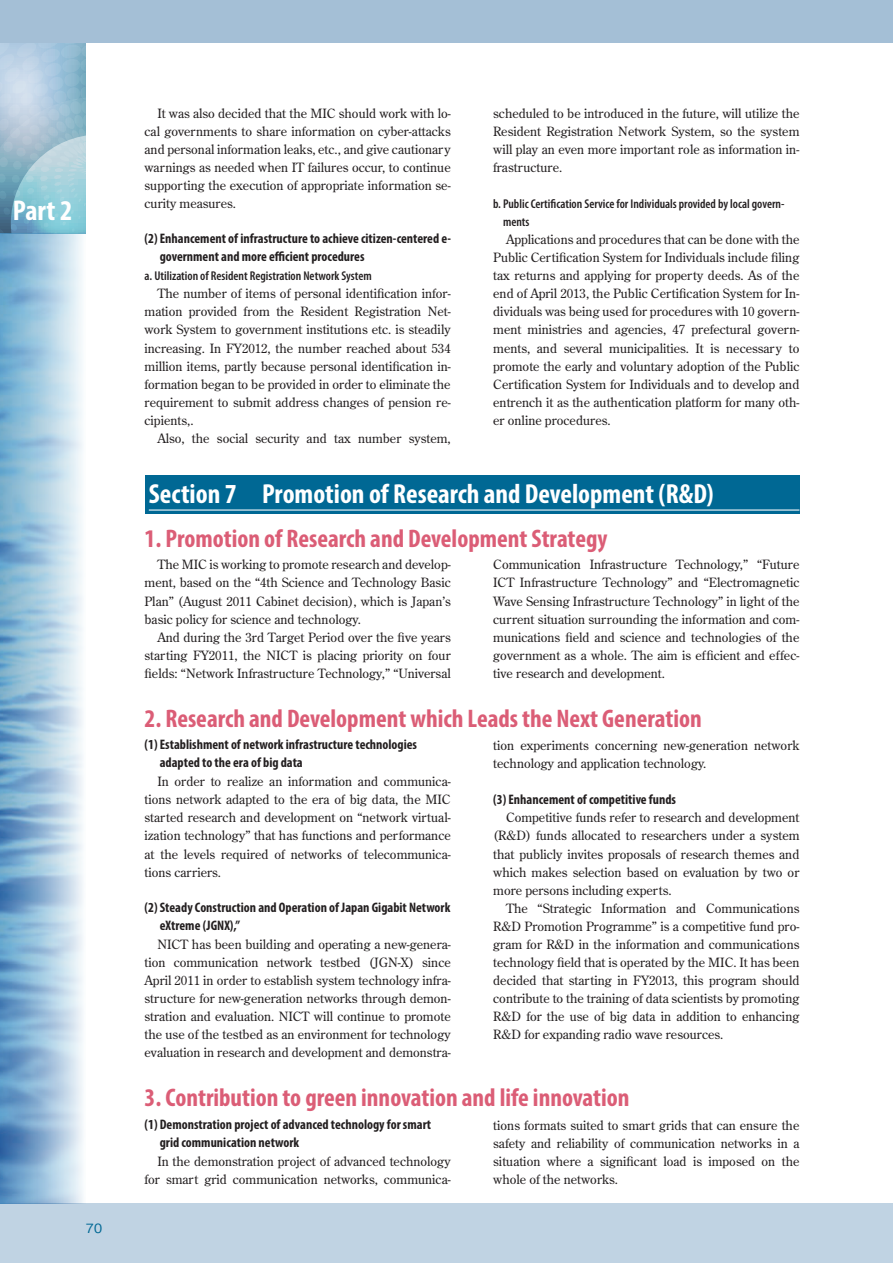
<style>
.page{position:relative;width:893px;height:1263px;background:#fff}
.page>*{position:absolute;margin:0;border:0;box-sizing:border-box;transform-origin:0 0}
.t1{font:700 condensed 28.65px "Myriad Pro";color:#fff}
.t2{font:700 condensed 27.6px "Myriad Pro";color:#fff}
.t3{font:700 condensed 25.5px "Myriad Pro";color:#db5d76}
.t4{font:700 condensed 13.8px/18.1px "Myriad Pro";color:#231f20}
.t5{font:12.75px/18.1px "Century Old Style Std";color:#231f20;text-align:justify}
.t6{font:600 condensed 12.75px "Myriad Pro";color:#231f20}
.t7{font:500 12.75px "Gothic BBB Pr 6";color:#006894}
</style>
<div class="page">
<div style="left:145px;top:476px;width:654px;height:38px;background:#006894"></div>
<hr style="left:149px;top:509px;width:650px;height:2px;background:#fff">
<svg style="left:0;top:43px;width:86px;height:191px;background:#9ec3d5"></svg>
<div style="left:0;top:1203px;width:893px;height:60px;background:#c0d3e3"></div>
<div style="left:0;top:0;width:893px;height:43px;background:#a4bfd6"></div>
<svg style="left:0;top:234px;width:83px;height:969px;background:#a2c5de"></svg>
<h1 class="t1" style="left:13px;top:193px;width:61px">Part 2</h1>
<p class="t7" style="left:86px;top:1218px;width:18px">70</p>
<p class="t5" style="left:145px;top:104px;width:308px;text-indent:13px">It was also decided that the MIC should work with lo&shy;cal governments to share information on cyber-attacks and personal information leaks, etc., and give cautionary warnings as needed when IT failures occur, to continue supporting the execution of appropriate information se&shy;curity measures.</p>
<p class="t4" style="left:160px;top:229px;width:293px;text-indent:-15px">(2) Enhancement of infrastructure to achieve citizen-centered e&shy;government and more efficient procedures</p>
<p class="t6" style="left:145px;top:268px;width:229px">a. Utilization of Resident Registration Network System</p>
<p class="t5" style="left:157px;top:284px;width:295px">The number of items of personal identification infor-</p>
<p class="t5" style="left:145px;top:302px;width:308px">mation provided from the Resident Registration Net-</p>
<p class="t5" style="left:145px;top:320px;width:308px">work System to government institutions etc. is steadily</p>
<p class="t5" style="left:145px;top:339px;width:308px">increasing. In FY2012, the number reached about 534</p>
<p class="t5" style="left:145px;top:357px;width:308px">million items, partly because personal identification in-</p>
<p class="t5" style="left:145px;top:375px;width:308px">formation began to be provided in order to eliminate the</p>
<p class="t5" style="left:145px;top:393px;width:308px">requirement to submit address changes of pension re-</p>
<p class="t5" style="left:145px;top:411px;width:50px">cipients,.</p>
<p class="t5" style="left:157px;top:429px;width:295px">Also, the social security and tax number system,</p>
<p class="t5" style="left:493px;top:104px;width:308px">scheduled to be introduced in the future, will utilize the Resident Registration Network System, so the system will play an even more important role as information in&shy;frastructure.</p>
<p class="t6" style="left:493px;top:196px;width:293px">b. Public Certification Service for Individuals provided by local govern-</p>
<p class="t6" style="left:503px;top:214px;width:28px">ments</p>
<p class="t5" style="left:506px;top:230px;width:295px">Applications and procedures that can be done with the</p>
<p class="t5" style="left:493px;top:248px;width:308px">Public Certification System for Individuals include filing</p>
<p class="t5" style="left:493px;top:266px;width:308px">tax returns and applying for property deeds. As of the</p>
<p class="t5" style="left:493px;top:284px;width:308px">end of April 2013, the Public Certification System for In-</p>
<p class="t5" style="left:493px;top:302px;width:308px">dividuals was being used for procedures with 10 govern-</p>
<p class="t5" style="left:493px;top:321px;width:308px">ment ministries and agencies, 47 prefectural govern-</p>
<p class="t5" style="left:493px;top:339px;width:308px">ments, and several municipalities. It is necessary to</p>
<p class="t5" style="left:493px;top:357px;width:308px">promote the early and voluntary adoption of the Public</p>
<p class="t5" style="left:493px;top:375px;width:308px">Certification System for Individuals and to develop and</p>
<p class="t5" style="left:493px;top:393px;width:308px">entrench it as the authentication platform for many oth-</p>
<p class="t5" style="left:493px;top:411px;width:119px">er online procedures.</p>
<p class="t2" style="left:149px;top:477px;width:566px">Section 7 Promotion of Research and Development (R&amp;D)</p>
<p class="t3" style="left:145px;top:522px;width:464px">1. Promotion of Research and Development Strategy</p>
<p class="t5" style="left:157px;top:555px;width:295px">The MIC is working to promote research and develop-</p>
<p class="t5" style="left:145px;top:573px;width:308px">ment, based on the “4th Science and Technology Basic</p>
<p class="t5" style="left:145px;top:592px;width:308px">Plan” (August 2011 Cabinet decision), which is Japan’s</p>
<p class="t5" style="left:145px;top:610px;width:218px">basic policy for science and technology.</p>
<p class="t5" style="left:157px;top:628px;width:295px">And during the 3rd Target Period over the five years</p>
<p class="t5" style="left:145px;top:646px;width:308px">starting FY2011, the NICT is placing priority on four</p>
<p class="t5" style="left:145px;top:664px;width:308px">fields: “Network Infrastructure Technology,” “Universal</p>
<p class="t5" style="left:493px;top:555px;width:308px">Communication Infrastructure Technology,” “Future ICT Infrastructure Technology” and “Electromagnetic Wave Sensing Infrastructure Technology” in light of the current situation surrounding the information and com&shy;munications field and science and technologies of the government as a whole. The aim is efficient and effec&shy;tive research and development.</p>
<p class="t3" style="left:145px;top:702px;width:559px">2. Research and Development which Leads the Next Generation</p>
<p class="t4" style="left:160px;top:735px;width:259px;text-indent:-15px">(1) Establishment of network infrastructure technologies adapted to the era of big data</p>
<p class="t5" style="left:145px;top:772px;width:308px;text-indent:13px">In order to realize an information and communica&shy;tions network adapted to the era of big data, the MIC started research and development on “network virtual&shy;ization technology” that has functions and performance at the levels required of networks of telecommunica&shy;tions carriers.</p>
<p class="t4" style="left:160px;top:898px;width:292px;text-indent:-15px">(2) Steady Construction and Operation of Japan Gigabit Network eXtreme (JGNX),”</p>
<p class="t5" style="left:145px;top:935px;width:308px;text-indent:13px">NICT has been building and operating a new-genera&shy;tion communication network testbed (JGN-X) since April 2011 in order to establish system technology infra&shy;structure for new-generation networks through demon&shy;stration and evaluation. NICT will continue to promote the use of the testbed as an environment for technology evaluation in research and development and demonstra-</p>
<p class="t5" style="left:493px;top:736px;width:308px">tion experiments concerning new-generation network technology and application technology.</p>
<p class="t4" style="left:493px;top:790px;width:184px">(3) Enhancement of competitive funds</p>
<p class="t5" style="left:506px;top:808px;width:295px">Competitive funds refer to research and development</p>
<p class="t5" style="left:493px;top:826px;width:308px">(R&amp;D) funds allocated to researchers under a system</p>
<p class="t5" style="left:493px;top:845px;width:308px">that publicly invites proposals of research themes and</p>
<p class="t5" style="left:493px;top:863px;width:308px">which makes selection based on evaluation by two or</p>
<p class="t5" style="left:493px;top:881px;width:180px">more persons including experts.</p>
<p class="t5" style="left:506px;top:899px;width:295px">The “Strategic Information and Communications</p>
<p class="t5" style="left:493px;top:917px;width:308px">R&amp;D Promotion Programme” is a competitive fund pro-</p>
<p class="t5" style="left:493px;top:935px;width:308px">gram for R&amp;D in the information and communications</p>
<p class="t5" style="left:493px;top:953px;width:308px">technology field that is operated by the MIC. It has been</p>
<p class="t5" style="left:493px;top:971px;width:308px">decided that starting in FY2013, this program should</p>
<p class="t5" style="left:493px;top:989px;width:308px">contribute to the training of data scientists by promoting</p>
<p class="t5" style="left:493px;top:1007px;width:308px">R&amp;D for the use of big data in addition to enhancing</p>
<p class="t5" style="left:493px;top:1025px;width:232px">R&amp;D for expanding radio wave resources.</p>
<p class="t3" style="left:145px;top:1082px;width:486px">3. Contribution to green innovation and life innovation</p>
<p class="t4" style="left:160px;top:1115px;width:273px;text-indent:-15px">(1) Demonstration project of advanced technology for smart grid communication network</p>
<p class="t5" style="left:145px;top:1152px;width:308px;text-align:right">In the demonstration project of advanced technology for smart grid communication networks, communica-</p>
<p class="t5" style="left:493px;top:1116px;width:308px">tions formats suited to smart grids that can ensure the safety and reliability of communication networks in a situation where a significant load is imposed on the whole of the networks.</p>
</div>
